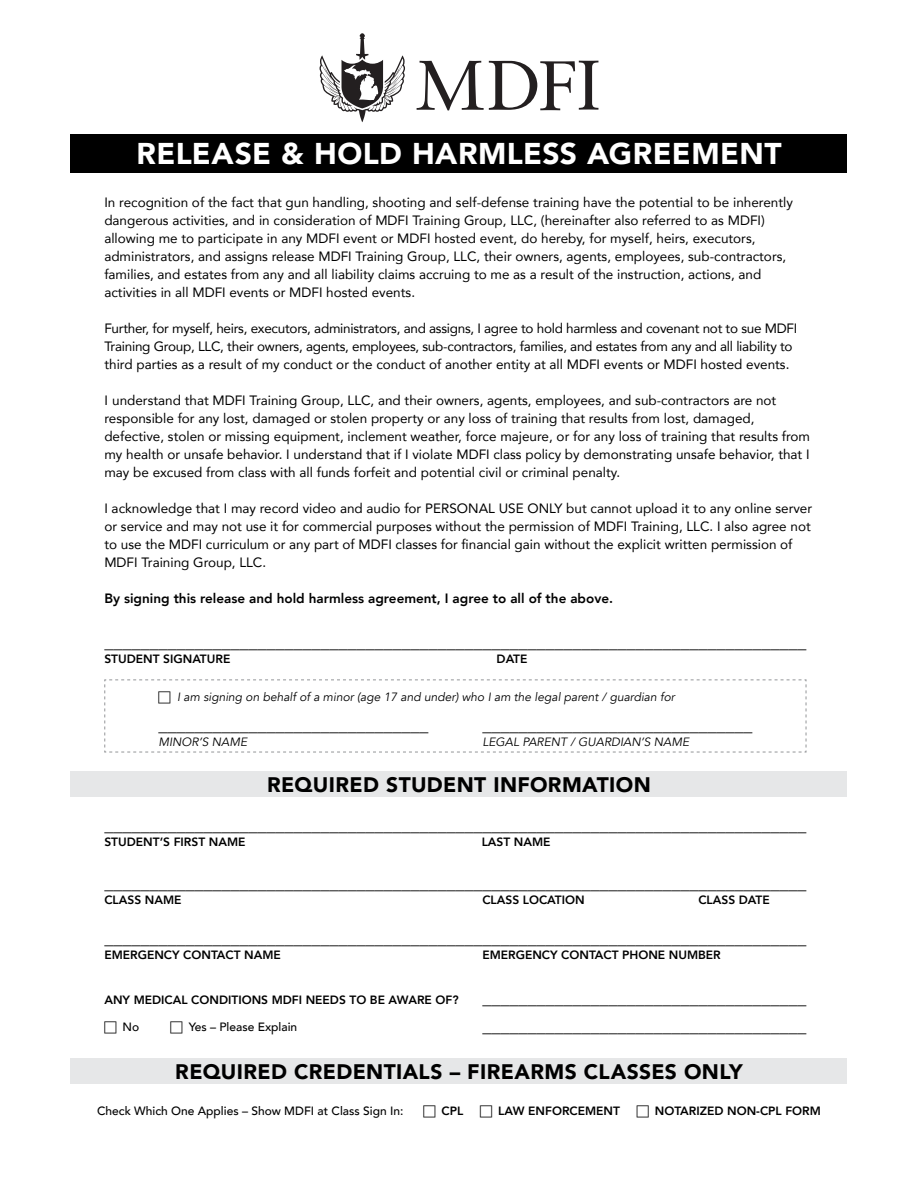
<style>
.page{position:relative;width:918px;height:1188px;background:#fff}
.page>*{position:absolute;margin:0;border:0;box-sizing:border-box;transform-origin:0 0}
.t1{font:900 30px "Avenir";letter-spacing:.015em;color:#fff}
.t2{font:900 21px "Avenir";letter-spacing:.02em;color:#000}
.t3{font:300 18px "Avenir";color:#000}
.t4{font:13.5px/18px "Avenir";color:#000}
.t5{font:13.5px/18px "Avenir";letter-spacing:-.02em;color:#000}
.t6{font:800 13.5px "Avenir";color:#000}
.t7{font:800 12px "Avenir";color:#000}
.t8{font:italic 12px "Avenir";color:#000}
.t9{font:500 12px "Avenir";color:#000}
</style>
<div class="page">
<div style="left:70px;top:134px;width:778px;height:39px;background:#000"></div>
<div style="left:70px;top:771px;width:778px;height:26px;background:#e6e7e8"></div>
<div style="left:70px;top:1058px;width:778px;height:26px;background:#e6e7e8"></div>
<svg style="left:320px;top:33px;width:85px;height:89px"></svg>
<svg style="left:417px;top:61px;width:181px;height:49px"></svg>
<svg style="left:104px;top:680px;width:703px;height:73px"></svg>
<h1 class="t1" style="left:136px;top:128px;width:647px">RELEASE &amp; HOLD HARMLESS AGREEMENT</h1>
<p class="t4" style="left:104px;top:193px;width:690px">In recognition of the fact that gun handling, shooting and self-defense training have the potential to be inherently dangerous activities, and in consideration of MDFI Training Group, LLC, (hereinafter also referred to as MDFI) allowing me to participate in any MDFI event or MDFI hosted event, do hereby, for myself, heirs, executors, administrators, and assigns release MDFI Training Group, LLC, their owners, agents, employees, sub-contractors, families, and estates from any and all liability claims accruing to me as a result of the instruction, actions, and activities in all MDFI events or MDFI hosted events.</p>
<p class="t5" style="left:104px;top:319px;width:694px">Further, for myself, heirs, executors, administrators, and assigns, I agree to hold harmless and covenant not to sue MDFI<br>Training Group, LLC, their owners, agents, employees, sub-contractors, families, and estates from any and all liability to third parties as a result of my conduct or the conduct of another entity at all MDFI events or MDFI hosted events.</p>
<p class="t4" style="left:104px;top:391px;width:707px">I understand that MDFI Training Group, LLC, and their owners, agents, employees, and sub-contractors are not responsible for any lost, damaged or stolen property or any loss of training that results from lost, damaged, defective, stolen or missing equipment, inclement weather, force majeure, or for any loss of training that results from my health or unsafe behavior. I understand that if I violate MDFI class policy by demonstrating unsafe behavior, that I may be excused from class with all funds forfeit and potential civil or criminal penalty.</p>
<p class="t4" style="left:104px;top:499px;width:709px">I acknowledge that I may record video and audio for PERSONAL USE ONLY but cannot upload it to any online server or service and may not use it for commercial purposes without the permission of MDFI Training, LLC. I also agree not to use the MDFI curriculum or any part of MDFI classes for financial gain without the explicit written permission of MDFI Training Group, LLC.</p>
<p class="t6" style="left:104px;top:588px;width:510px">By signing this release and hold harmless agreement, I agree to all of the above.</p>
<h3 class="t3" style="left:104px;top:631px;width:703px">______________________________________________________________________________</h3>
<p class="t7" style="left:104px;top:649px;width:127px">STUDENT SIGNATURE</p>
<p class="t7" style="left:497px;top:649px;width:32px">DATE</p>
<p class="t8" style="left:177px;top:689px;width:499px">I am signing on behalf of a minor (age 17 and under) who I am the legal parent / guardian for</p>
<h3 class="t3" style="left:158px;top:714px;width:272px">______________________________</h3>
<h3 class="t3" style="left:482px;top:714px;width:271px">______________________________</h3>
<p class="t8" style="left:158px;top:734px;width:90px">MINOR’S NAME</p>
<p class="t8" style="left:482px;top:734px;width:208px">LEGAL PARENT / GUARDIAN’S NAME</p>
<h2 class="t2" style="left:267px;top:767px;width:385px">REQUIRED STUDENT INFORMATION</h2>
<h3 class="t3" style="left:104px;top:814px;width:703px">______________________________________________________________________________</h3>
<p class="t7" style="left:104px;top:832px;width:143px">STUDENT’S FIRST NAME</p>
<p class="t7" style="left:482px;top:832px;width:70px">LAST NAME</p>
<h3 class="t3" style="left:104px;top:872px;width:703px">______________________________________________________________________________</h3>
<p class="t7" style="left:104px;top:891px;width:79px">CLASS NAME</p>
<p class="t7" style="left:482px;top:891px;width:104px">CLASS LOCATION</p>
<p class="t7" style="left:698px;top:891px;width:73px">CLASS DATE</p>
<h3 class="t3" style="left:104px;top:927px;width:703px">______________________________________________________________________________</h3>
<p class="t7" style="left:104px;top:945px;width:178px">EMERGENCY CONTACT NAME</p>
<p class="t7" style="left:482px;top:945px;width:240px">EMERGENCY CONTACT PHONE NUMBER</p>
<p class="t7" style="left:104px;top:990px;width:356px">ANY MEDICAL CONDITIONS MDFI NEEDS TO BE AWARE OF?</p>
<h3 class="t3" style="left:482px;top:987px;width:325px">____________________________________</h3>
<p class="t9" style="left:123px;top:1016px;width:18px">No</p>
<p class="t9" style="left:189px;top:1016px;width:110px">Yes – Please Explain</p>
<h3 class="t3" style="left:482px;top:1015px;width:325px">____________________________________</h3>
<h2 class="t2" style="left:175px;top:1054px;width:569px">REQUIRED CREDENTIALS – FIREARMS CLASSES ONLY</h2>
<p class="t9" style="left:97px;top:1100px;width:308px">Check Which One Applies – Show MDFI at Class Sign In:</p>
<p class="t7" style="left:442px;top:1101px;width:23px">CPL</p>
<p class="t7" style="left:498px;top:1101px;width:123px">LAW ENFORCEMENT</p>
<p class="t7" style="left:655px;top:1101px;width:167px">NOTARIZED NON-CPL FORM</p>
</div>
